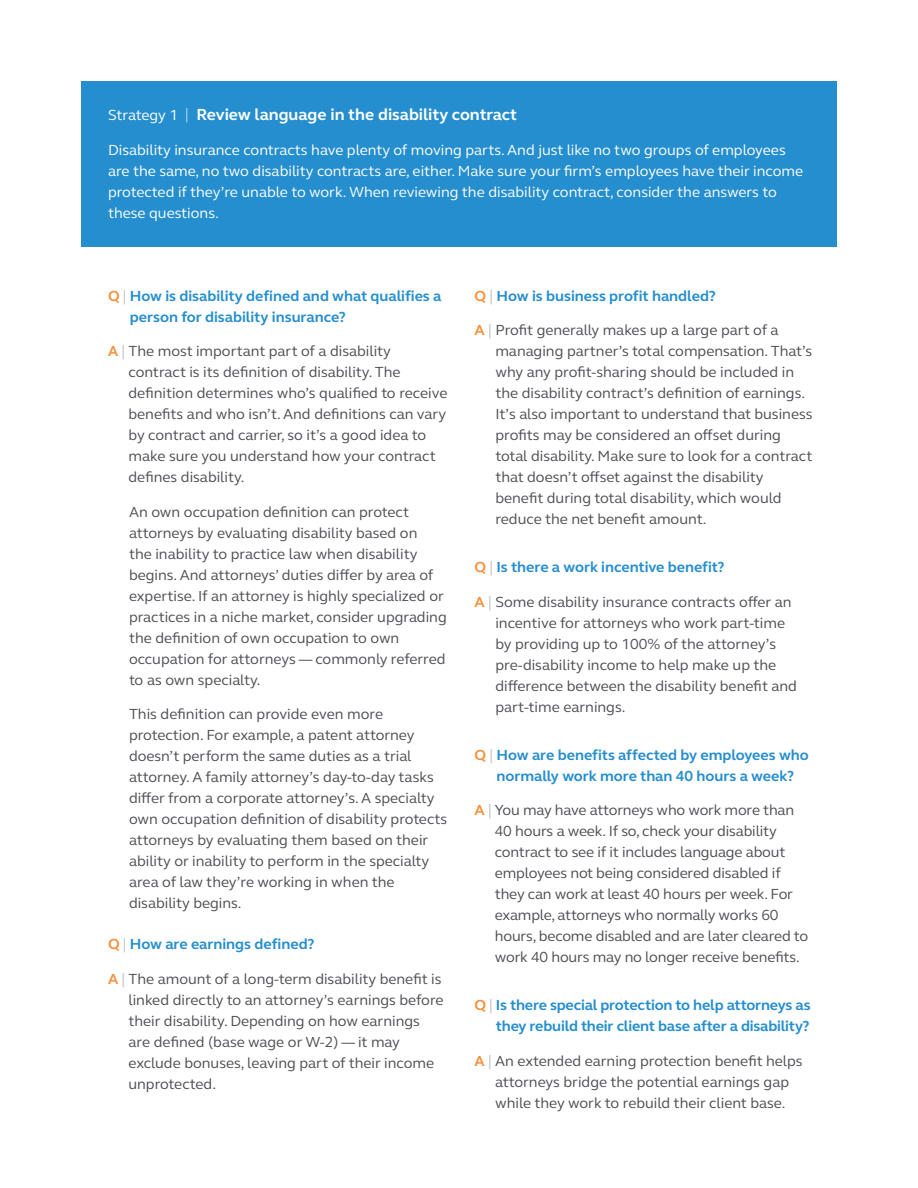
<style>
.page{position:relative;width:918px;height:1188px;background:#fff}
.page>*{position:absolute;margin:0;border:0;box-sizing:border-box;transform-origin:0 0}
.t1{font:700 16.5px "FS Elliot Pro";color:#fff}
.t2{font:15px/21px "FS Elliot Pro";color:#4d4e53}
.t3{font:700 15px/21px "FS Elliot Pro";letter-spacing:-.005em;color:#258ece}
.t4{font:15px/21px "FS Elliot Pro";color:#fff}
.s1{font-weight:400;font-size:15px}
.s2{font-weight:300;font-size:15px}
.s3{color:#f6903b}
.s4{font-weight:400;color:#bfbdbe}
.s5{font-weight:700;color:#f6903b}
.s6{color:#bfbdbe}
</style>
<div class="page">
<div style="left:81px;top:81px;width:756px;height:165px;background:#258ece"></div>
<p class="t1" style="left:108px;top:104px;width:411px"><span class="s1">Strategy 1</span> <span class="s2">|</span> Review language in the disability contract</p>
<p class="t4" style="left:108px;top:139px;width:697px">Disability insurance contracts have plenty of moving parts. And just like no two groups of employees are the same, no two disability contracts are, either. Make sure your firm’s employees have their income protected if they’re unable to work. When reviewing the disability contract, consider the answers to these questions.</p>
<p class="t3" style="left:130px;top:285px;width:313px;text-indent:-22px"><span class="s3">Q</span> <span class="s4">|</span> How is disability defined and what qualifies a person for disability insurance?</p>
<p class="t2" style="left:128px;top:340px;width:320px;text-indent:-20px"><span class="s5">A</span> <span class="s6">|</span> The most important part of a disability contract is its definition of disability. The definition determines who’s qualified to receive benefits and who isn’t. And definitions can vary by contract and carrier, so it’s a good idea to make sure you understand how your contract defines disability.</p>
<p class="t2" style="left:129px;top:501px;width:319px">An own occupation definition can protect attorneys by evaluating disability based on<br>the inability to practice law when disability begins. And attorneys’ duties differ by area of expertise. If an attorney is highly specialized or practices in a niche market, consider upgrading the definition of own occupation to own occupation for attorneys — commonly referred to as own specialty.</p>
<p class="t2" style="left:129px;top:703px;width:320px">This definition can provide even more protection. For example, a patent attorney doesn’t perform the same duties as a trial attorney. A family attorney’s day-to-day tasks differ from a corporate attorney’s. A specialty own occupation definition of disability protects attorneys by evaluating them based on their ability or inability to perform in the specialty area of law they’re working in when the disability begins.</p>
<p class="t3" style="left:108px;top:934px;width:208px"><span class="s3">Q</span> <span class="s4">|</span> How are earnings defined?</p>
<p class="t2" style="left:128px;top:968px;width:317px;text-indent:-20px"><span class="s5">A</span> <span class="s6">|</span> The amount of a long-term disability benefit is linked directly to an attorney’s earnings before their disability. Depending on how earnings are defined (base wage or W-2) — it may exclude bonuses, leaving part of their income unprotected.</p>
<p class="t3" style="left:475px;top:285px;width:243px"><span class="s3">Q</span> <span class="s4">|</span> How is business profit handled?</p>
<p class="t2" style="left:495px;top:319px;width:319px;text-indent:-21px"><span class="s5">A</span> <span class="s6">|</span> Profit generally makes up a large part of a managing partner’s total compensation. That’s why any profit-sharing should be included in the disability contract’s definition of earnings.<br>It’s also important to understand that business profits may be considered an offset during total disability. Make sure to look for a contract that doesn’t offset against the disability benefit during total disability, which would reduce the net benefit amount.</p>
<p class="t3" style="left:475px;top:556px;width:251px"><span class="s3">Q</span> <span class="s4">|</span> Is there a work incentive benefit?</p>
<p class="t2" style="left:495px;top:591px;width:303px;text-indent:-21px"><span class="s5">A</span> <span class="s6">|</span> Some disability insurance contracts offer an incentive for attorneys who work part-time by providing up to 100% of the attorney’s pre-disability income to help make up the difference between the disability benefit and part-time earnings.</p>
<p class="t3" style="left:475px;top:744px;width:336px;text-align:center"><span class="s3">Q</span> <span class="s4">|</span> How are benefits affected by employees who normally work more than 40 hours a week?</p>
<p class="t2" style="left:495px;top:799px;width:315px;text-indent:-20px"><span class="s5">A</span> <span class="s6">|</span> You may have attorneys who work more than 40 hours a week. If so, check your disability contract to see if it includes language about employees not being considered disabled if they can work at least 40 hours per week. For example, attorneys who normally works 60 hours, become disabled and are later cleared to work 40 hours may no longer receive benefits.</p>
<p class="t3" style="left:475px;top:994px;width:338px;text-align:right"><span class="s3">Q</span> <span class="s4">|</span> Is there special protection to help attorneys as they rebuild their client base after a disability?</p>
<p class="t2" style="left:475px;top:1050px;width:330px;text-align:center"><span class="s5">A</span> <span class="s6">|</span> An extended earning protection benefit helps attorneys bridge the potential earnings gap while they work to rebuild their client base.</p>
</div>
